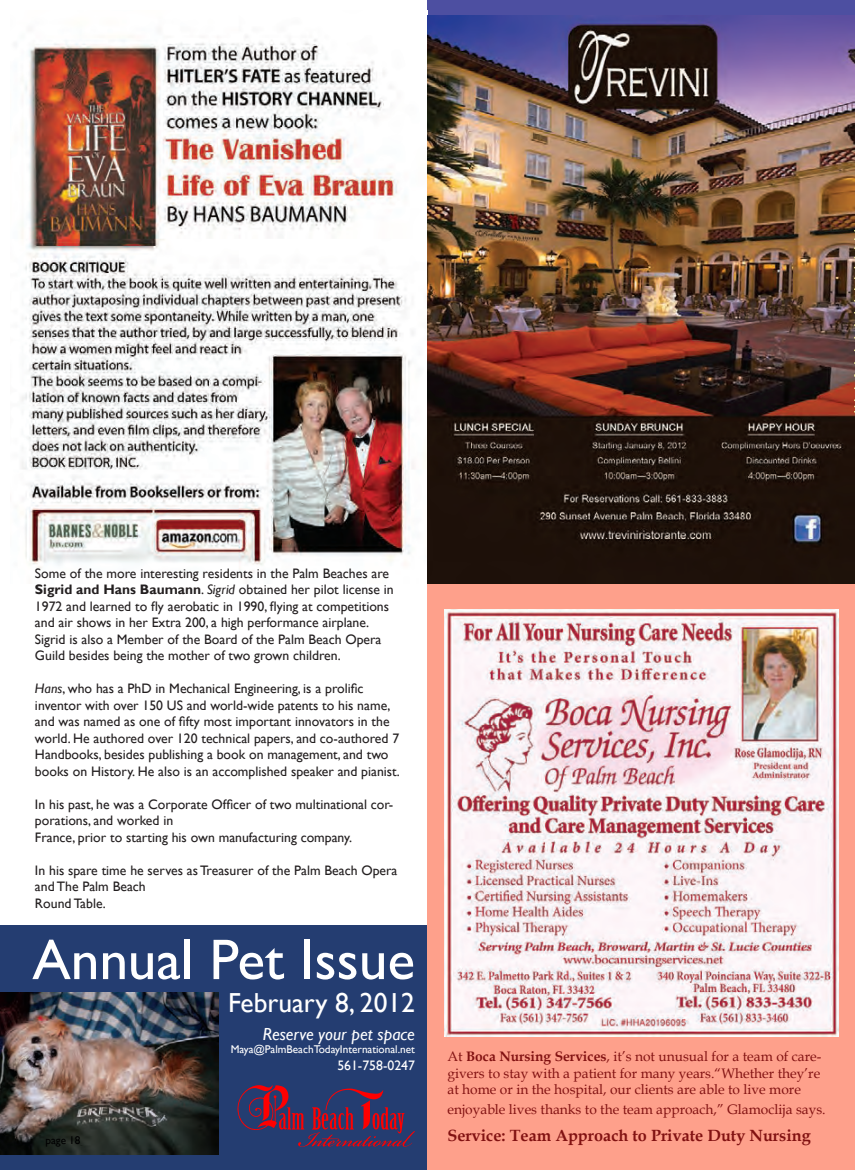
<style>
.page{position:relative;width:855px;height:1170px;background:#fff}
.page>*{position:absolute;margin:0;border:0;box-sizing:border-box;transform-origin:0 0}
.t1{font:57.5px "Gill Sans";color:#fff}
.t2{font:27.5px "Gill Sans";color:#fff}
.t3{font:italic 17.5px "Gill Sans";color:#fff}
.t4{font:700 16.25px "Book Antiqua";color:#821212}
.t5{font:13.75px/16.5px "Gill Sans";color:#231f20}
.t6{font:13.75px/16.5px "Book Antiqua";color:#821212;text-align:justify}
.t7{font:13.75px "Gill Sans";color:#fff}
.t8{font:11.25px "Gill Sans";color:#fff}
.t9{font:11.25px "Gill Sans";color:#000001}
.s1{font-weight:700}
.s2{font-style:italic}
</style>
<div class="page">
<div style="left:428px;top:0;width:427px;height:18px;background:#4d4fa1"></div>
<div style="left:0;top:926px;width:428px;height:244px;background:#243d71"></div>
<div style="left:428px;top:583px;width:427px;height:587px;background:#fea08b"></div>
<img style="left:444px;top:609px;width:394px;height:428px">
<img style="left:21px;top:15px;width:407px;height:568px">
<img style="left:428px;top:16px;width:427px;height:567px">
<img style="left:0;top:992px;width:218px;height:162px">
<svg style="left:237px;top:1085px;width:178px;height:62px"></svg>
<svg style="left:854px;top:199px;width:1px;height:241px"></svg>
<p class="t5" style="left:35px;top:565px;width:360px">Some of the more interesting residents in the Palm Beaches are <span class="s1">Sigrid and Hans Baumann</span>. <span class="s2">Sigrid</span> obtained her pilot license in 1972 and learned to fly aerobatic in 1990, flying at competitions and air shows in her Extra 200, a high performance airplane.</p>
<p class="t5" style="left:35px;top:631px;width:348px">Sigrid is also a Member of the Board of the Palm Beach Opera<br>Guild besides being the mother of two grown children.</p>
<p class="t5" style="left:35px;top:681px;width:366px"><span class="s2">Hans</span>, who has a PhD in Mechanical Engineering, is a prolific inventor with over 150 US and world-wide patents to his name, and was named as one of fifty most important innovators in the world. He authored over 120 technical papers, and co-authored 7<br>Handbooks, besides publishing a book on management, and two books on History. He also is an accomplished speaker and pianist.</p>
<p class="t5" style="left:35px;top:796px;width:360px">In his past, he was a Corporate Officer of two multinational cor&shy;porations, and worked in</p>
<p class="t5" style="left:35px;top:829px;width:319px">France, prior to starting his own manufacturing company.</p>
<p class="t5" style="left:35px;top:862px;width:364px">In his spare time he serves as Treasurer of the Palm Beach Opera and The Palm Beach</p>
<p class="t5" style="left:35px;top:895px;width:72px">Round Table.</p>
<p class="t1" style="left:32px;top:926px;width:384px">Annual Pet Issue</p>
<p class="t2" style="left:228px;top:987px;width:188px">February 8, 2012</p>
<p class="t3" style="left:263px;top:1023px;width:154px">Reserve your pet space</p>
<p class="t8" style="left:231px;top:1043px;width:186px">Maya@PalmBeachTodayInternational.net</p>
<p class="t7" style="left:337px;top:1057px;width:79px">561-758-0247</p>
<p class="t9" style="left:46px;top:1134px;width:36px">page 18</p>
<p class="t6" style="left:448px;top:1048px;width:375px">At <span class="s1">Boca Nursing Services</span>, it’s not unusual for a team of care&shy;givers to stay with a patient for many years.“Whether they’re at home or in the hospital, our clients are able to live more</p>
<p class="t6" style="left:448px;top:1101px;width:380px">enjoyable lives thanks to the team approach,” Glamoclija says.</p>
<p class="t4" style="left:448px;top:1125px;width:365px">Service: Team Approach to Private Duty Nursing</p>
</div>
